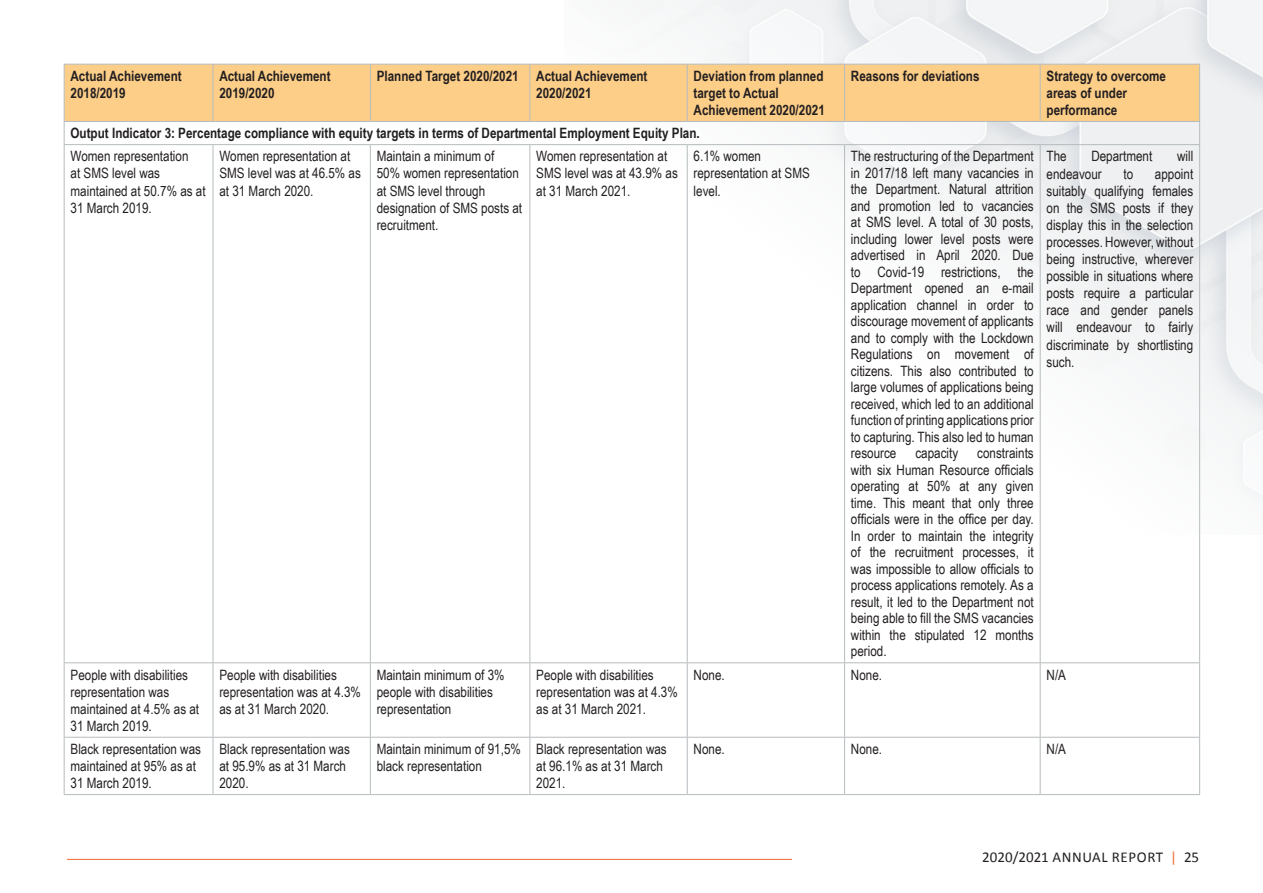
<style>
.page{position:relative;width:1263px;height:893px;background:#fff}
.page>*{position:absolute;margin:0;border:0;box-sizing:border-box;transform-origin:0 0}
.t1{font:15px "Calibri";letter-spacing:.03em;color:#231f20}
.t2{font:14.25px/17.1px "Arial Narrow";color:#231f20}
.t3{font:700 14.25px/17.1px "Arial Narrow";color:#231f20}
.t4{font:700 14.25px/23.1px "Arial Narrow";color:#1f1e20}
.s1{color:#231f20}
.s2{font-weight:400;color:#231f20}
.s3{color:#f26c2f}
</style>
<div class="page">
<img style="left:565px;top:0;width:698px;height:534px">
<hr style="left:67px;top:859px;width:725px;height:1px;background:#f26832">
<div style="left:65px;top:65px;width:1134px;height:56px;background:#fdce88"></div>
<svg style="left:64px;top:122px;width:1px;height:22px"></svg>
<svg style="left:1199px;top:122px;width:1px;height:22px"></svg>
<hr style="left:64px;top:144px;width:149px;height:1px;background:#b6bcbe">
<hr style="left:64px;top:145px;width:1px;height:517px;background:#b6bcbe">
<hr style="left:213px;top:144px;width:157px;height:1px;background:#b6bcbe">
<hr style="left:213px;top:145px;width:1px;height:517px;background:#b6bcbe">
<hr style="left:370px;top:144px;width:160px;height:1px;background:#b6bcbe">
<hr style="left:370px;top:145px;width:1px;height:517px;background:#b6bcbe">
<hr style="left:530px;top:144px;width:157px;height:1px;background:#b6bcbe">
<hr style="left:529px;top:145px;width:1px;height:517px;background:#b6bcbe">
<hr style="left:687px;top:144px;width:157px;height:1px;background:#b6bcbe">
<hr style="left:687px;top:145px;width:1px;height:517px;background:#b6bcbe">
<hr style="left:844px;top:144px;width:196px;height:1px;background:#b6bcbe">
<hr style="left:844px;top:145px;width:1px;height:517px;background:#b6bcbe">
<hr style="left:1040px;top:144px;width:160px;height:1px;background:#b6bcbe">
<hr style="left:1040px;top:145px;width:1px;height:517px;background:#b6bcbe">
<hr style="left:1199px;top:145px;width:1px;height:517px;background:#b6bcbe">
<hr style="left:64px;top:662px;width:149px;height:1px;background:#b6bcbe">
<hr style="left:64px;top:663px;width:1px;height:74px;background:#b6bcbe">
<hr style="left:213px;top:662px;width:157px;height:1px;background:#b6bcbe">
<hr style="left:213px;top:663px;width:1px;height:74px;background:#b6bcbe">
<hr style="left:370px;top:662px;width:160px;height:1px;background:#b6bcbe">
<hr style="left:370px;top:663px;width:1px;height:74px;background:#b6bcbe">
<hr style="left:530px;top:662px;width:157px;height:1px;background:#b6bcbe">
<hr style="left:529px;top:663px;width:1px;height:74px;background:#b6bcbe">
<hr style="left:687px;top:662px;width:157px;height:1px;background:#b6bcbe">
<hr style="left:687px;top:663px;width:1px;height:74px;background:#b6bcbe">
<hr style="left:844px;top:662px;width:196px;height:1px;background:#b6bcbe">
<hr style="left:844px;top:663px;width:1px;height:74px;background:#b6bcbe">
<hr style="left:1040px;top:662px;width:160px;height:1px;background:#b6bcbe">
<hr style="left:1040px;top:663px;width:1px;height:74px;background:#b6bcbe">
<hr style="left:1199px;top:663px;width:1px;height:74px;background:#b6bcbe">
<hr style="left:64px;top:737px;width:149px;height:1px;background:#b6bcbe">
<hr style="left:64px;top:738px;width:1px;height:56px;background:#b6bcbe">
<hr style="left:213px;top:737px;width:157px;height:1px;background:#b6bcbe">
<hr style="left:213px;top:738px;width:1px;height:56px;background:#b6bcbe">
<hr style="left:370px;top:737px;width:160px;height:1px;background:#b6bcbe">
<hr style="left:370px;top:738px;width:1px;height:56px;background:#b6bcbe">
<hr style="left:530px;top:737px;width:157px;height:1px;background:#b6bcbe">
<hr style="left:529px;top:738px;width:1px;height:56px;background:#b6bcbe">
<hr style="left:687px;top:737px;width:157px;height:1px;background:#b6bcbe">
<hr style="left:687px;top:738px;width:1px;height:56px;background:#b6bcbe">
<hr style="left:844px;top:737px;width:196px;height:1px;background:#b6bcbe">
<hr style="left:844px;top:738px;width:1px;height:56px;background:#b6bcbe">
<hr style="left:1040px;top:737px;width:160px;height:1px;background:#b6bcbe">
<hr style="left:1040px;top:738px;width:1px;height:56px;background:#b6bcbe">
<hr style="left:1199px;top:738px;width:1px;height:56px;background:#b6bcbe">
<hr style="left:64px;top:794px;width:149px;height:1px;background:#b6bcbe">
<hr style="left:213px;top:794px;width:157px;height:1px;background:#b6bcbe">
<hr style="left:370px;top:794px;width:160px;height:1px;background:#b6bcbe">
<hr style="left:530px;top:794px;width:157px;height:1px;background:#b6bcbe">
<hr style="left:687px;top:794px;width:157px;height:1px;background:#b6bcbe">
<hr style="left:844px;top:794px;width:196px;height:1px;background:#b6bcbe">
<hr style="left:1040px;top:794px;width:160px;height:1px;background:#b6bcbe">
<hr style="left:64px;top:64px;width:149px;height:1px;background:#b6bcbe">
<hr style="left:64px;top:65px;width:1px;height:56px;background:#b6bcbe">
<hr style="left:213px;top:64px;width:157px;height:1px;background:#b6bcbe">
<hr style="left:213px;top:65px;width:1px;height:56px;background:#b6bcbe">
<hr style="left:370px;top:64px;width:160px;height:1px;background:#b6bcbe">
<hr style="left:370px;top:65px;width:1px;height:56px;background:#b6bcbe">
<hr style="left:530px;top:64px;width:157px;height:1px;background:#b6bcbe">
<hr style="left:529px;top:65px;width:1px;height:56px;background:#b6bcbe">
<hr style="left:687px;top:64px;width:157px;height:1px;background:#b6bcbe">
<hr style="left:687px;top:65px;width:1px;height:56px;background:#b6bcbe">
<hr style="left:844px;top:64px;width:196px;height:1px;background:#b6bcbe">
<hr style="left:844px;top:65px;width:1px;height:56px;background:#b6bcbe">
<hr style="left:1040px;top:64px;width:160px;height:1px;background:#b6bcbe">
<hr style="left:1040px;top:65px;width:1px;height:56px;background:#b6bcbe">
<hr style="left:1199px;top:65px;width:1px;height:56px;background:#b6bcbe">
<hr style="left:64px;top:121px;width:149px;height:1px;background:#b6bcbe">
<hr style="left:213px;top:121px;width:157px;height:1px;background:#b6bcbe">
<hr style="left:370px;top:121px;width:160px;height:1px;background:#b6bcbe">
<hr style="left:530px;top:121px;width:157px;height:1px;background:#b6bcbe">
<hr style="left:687px;top:121px;width:157px;height:1px;background:#b6bcbe">
<hr style="left:844px;top:121px;width:196px;height:1px;background:#b6bcbe">
<hr style="left:1040px;top:121px;width:160px;height:1px;background:#b6bcbe">
<p class="t3" style="left:71px;top:67px;width:113px">Actual Achievement<br>2018/2019</p>
<p class="t3" style="left:219px;top:67px;width:113px">Actual Achievement<br>2019/2020</p>
<p class="t3" style="left:536px;top:67px;width:113px;text-indent:-160px">Planned Target 2020/2021 Actual Achievement<br>2020/2021</p>
<p class="t3" style="left:694px;top:67px;width:133px">Deviation from planned target to Actual<br>Achievement 2020/2021</p>
<p class="t3" style="left:851px;top:67px;width:130px">Reasons for deviations</p>
<p class="t3" style="left:1046px;top:67px;width:121px">Strategy to overcome areas of under performance</p>
<p class="t4" style="left:71px;top:121px;width:631px"><span class="s1">Output Indicator 3</span>: Percentage compliance with equity targets in terms of Departmental Employment Equity Plan.<br><span class="s2">Women representation</span></p>
<p class="t2" style="left:71px;top:164px;width:137px">at SMS level was maintained at 50.7% as at<br>31 March 2019.</p>
<p class="t2" style="left:219px;top:147px;width:143px">Women representation at<br>SMS level was at 46.5% as at 31 March 2020.</p>
<p class="t2" style="left:377px;top:147px;width:147px">Maintain a minimum of<br>50% women representation at SMS level through designation of SMS posts at recruitment.</p>
<p class="t2" style="left:536px;top:147px;width:143px">Women representation at<br>SMS level was at 43.9% as at 31 March 2021.</p>
<p class="t2" style="left:694px;top:147px;width:118px">6.1% women representation at SMS level.</p>
<p class="t2" style="left:851px;top:148px;width:184px;line-height:16.5px;text-align:justify">The restructuring of the Department in 2017/18 left many vacancies in the Department. Natural attrition and promotion led to vacancies at SMS level. A total of 30 posts, including lower level posts were advertised in April 2020. Due to Covid-19 restrictions, the Department opened an e-mail application channel in order to discourage movement of applicants and to comply with the Lockdown Regulations on movement of citizens. This also contributed to large volumes of applications being received, which led to an additional function of printing applications prior to capturing. This also led to human resource</p>
<p class="t2" style="left:1046px;top:147px;width:22px">The</p>
<p class="t2" style="left:1091px;top:147px;width:63px">Department</p>
<p class="t2" style="left:1177px;top:147px;width:18px">will</p>
<p class="t2" style="left:1046px;top:164px;width:57px">endeavour</p>
<p class="t2" style="left:1123px;top:164px;width:11px">to</p>
<p class="t2" style="left:1046px;top:164px;width:148px;text-align:justify;text-indent:108px">appoint suitably qualifying females on the SMS posts if they display this in the selection processes. However, without being instructive, wherever possible in situations where posts require a particular race and gender panels will endeavour to fairly discriminate by shortlisting such.</p>
<p class="t2" style="left:851px;top:445px;width:184px;line-height:16.5px;text-align:justify;text-indent:126px">constraints with six Human Resource officials operating at 50% at any given time. This meant that only three officials were in the office per day.<br>In order to maintain the integrity of the recruitment processes, it was impossible to allow officials to process applications remotely. As a result, it led to the Department not being able to fill the SMS vacancies within the stipulated 12 months period.</p>
<p class="t2" style="left:915px;top:444px;width:44px">capacity</p>
<p class="t2" style="left:71px;top:665px;width:130px">People with disabilities representation was maintained at 4.5% as at<br>31 March 2019.</p>
<p class="t2" style="left:219px;top:665px;width:143px">People with disabilities representation was at 4.3% as at 31 March 2020.</p>
<p class="t2" style="left:377px;top:665px;width:129px">Maintain minimum of 3% people with disabilities representation</p>
<p class="t2" style="left:536px;top:665px;width:143px">People with disabilities representation was at 4.3% as at 31 March 2021.</p>
<p class="t2" style="left:694px;top:665px;width:33px">None.</p>
<p class="t2" style="left:851px;top:665px;width:33px">None.</p>
<p class="t2" style="left:1046px;top:665px;width:21px">N/A</p>
<p class="t2" style="left:71px;top:740px;width:132px">Black representation was maintained at 95% as at<br>31 March 2019.</p>
<p class="t2" style="left:219px;top:740px;width:132px">Black representation was at 95.9% as at 31 March<br>2020.</p>
<p class="t2" style="left:377px;top:740px;width:146px">Maintain minimum of 91,5% black representation</p>
<p class="t2" style="left:536px;top:740px;width:132px">Black representation was at 96.1% as at 31 March<br>2021.</p>
<p class="t2" style="left:694px;top:740px;width:33px">None.</p>
<p class="t2" style="left:851px;top:740px;width:33px">None.</p>
<p class="t2" style="left:1046px;top:740px;width:21px">N/A</p>
<p class="t1" style="left:982px;top:848px;width:218px">2020/2021 ANNUAL REPORT <span class="s3">|</span> 25</p>
</div>
